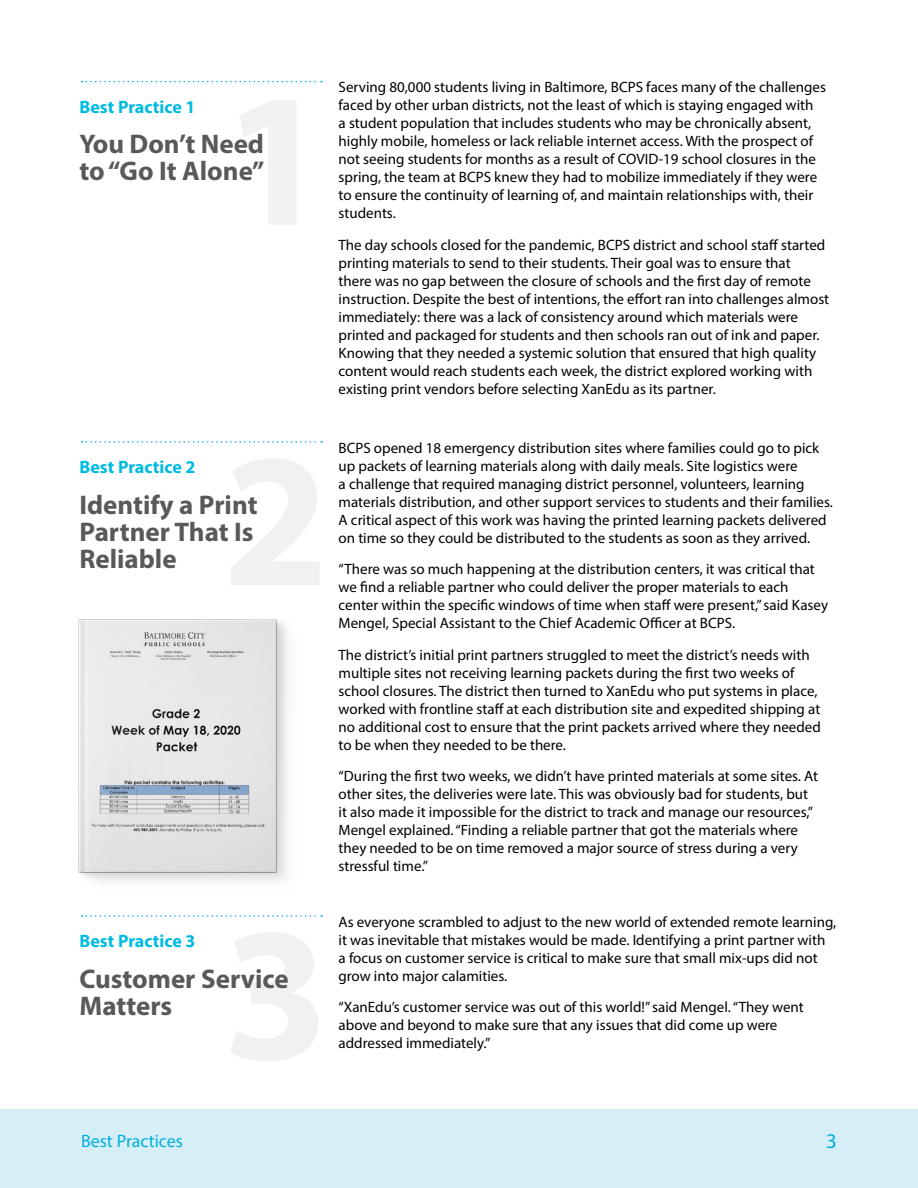
<style>
.page{position:relative;width:918px;height:1188px;background:#fff}
.page>*{position:absolute;margin:0;border:0;box-sizing:border-box;transform-origin:0 0}
.t1{font:700 192.3px "Myriad Pro";color:#58595b}
.t2{font:700 27px/27px "Myriad Pro";color:#58595b}
.t3{font:21px "Myriad Pro";color:#00afdb}
.t4{font:700 18px "Myriad Pro";color:#00bbe1}
.t5{font:18px "Myriad Pro";color:#00afdb}
.t6{font:15px/18px "Myriad Pro";color:#000}
</style>
<div class="page">
<div style="left:0;top:1109px;width:918px;height:79px;background:#d6eff7"></div>
<svg style="left:82px;top:441px;width:240px;height:2px"></svg>
<svg style="left:82px;top:915px;width:240px;height:2px"></svg>
<svg style="left:82px;top:81px;width:240px;height:1px"></svg>
<img style="left:78px;top:619px;width:210px;height:263px">
<h1 class="t1" style="left:223px;top:35px;width:108px">1</h1>
<p class="t4" style="left:80px;top:95px;width:117px">Best Practice 1</p>
<h2 class="t2" style="left:80px;top:130px;width:187px">You Don’t Need to “Go It Alone”</h2>
<h1 class="t1" style="left:223px;top:395px;width:108px">2</h1>
<p class="t4" style="left:80px;top:455px;width:117px">Best Practice 2</p>
<h2 class="t2" style="left:80px;top:490px;width:180px">Identify a Print<br>Partner That Is<br>Reliable</h2>
<h1 class="t1" style="left:223px;top:869px;width:108px">3</h1>
<p class="t4" style="left:80px;top:929px;width:117px">Best Practice 3</p>
<h2 class="t2" style="left:80px;top:964px;width:211px">Customer Service<br>Matters</h2>
<p class="t6" style="left:339px;top:78px;width:489px">Serving 80,000 students living in Baltimore, BCPS faces many of the challenges faced by other urban districts, not the least of which is staying engaged with<br>a student population that includes students who may be chronically absent, highly mobile, homeless or lack reliable internet access. With the prospect of not seeing students for months as a result of COVID-19 school closures in the spring, the team at BCPS knew they had to mobilize immediately if they were to ensure the continuity of learning of, and maintain relationships with, their students.</p>
<p class="t6" style="left:339px;top:236px;width:492px">The day schools closed for the pandemic, BCPS district and school staff started printing materials to send to their students. Their goal was to ensure that<br>there was no gap between the closure of schools and the first day of remote instruction. Despite the best of intentions, the effort ran into challenges almost immediately: there was a lack of consistency around which materials were printed and packaged for students and then schools ran out of ink and paper.<br>Knowing that they needed a systemic solution that ensured that high quality content would reach students each week, the district explored working with existing print vendors before selecting XanEdu as its partner.</p>
<p class="t6" style="left:339px;top:439px;width:496px">BCPS opened 18 emergency distribution sites where families could go to pick up packets of learning materials along with daily meals. Site logistics were<br>a challenge that required managing district personnel, volunteers, learning materials distribution, and other support services to students and their families.<br>A critical aspect of this work was having the printed learning packets delivered on time so they could be distributed to the students as soon as they arrived.</p>
<p class="t6" style="left:339px;top:560px;width:491px">“There was so much happening at the distribution centers, it was critical that we find a reliable partner who could deliver the proper materials to each center within the specific windows of time when staff were present,” said Kasey Mengel, Special Assistant to the Chief Academic Officer at BCPS.</p>
<p class="t6" style="left:339px;top:646px;width:484px">The district’s initial print partners struggled to meet the district’s needs with multiple sites not receiving learning packets during the first two weeks of school closures. The district then turned to XanEdu who put systems in place, worked with frontline staff at each distribution site and expedited shipping at no additional cost to ensure that the print packets arrived where they needed to be when they needed to be there.</p>
<p class="t6" style="left:339px;top:767px;width:481px">“During the first two weeks, we didn’t have printed materials at some sites. At other sites, the deliveries were late. This was obviously bad for students, but it also made it impossible for the district to track and manage our resources,” Mengel explained. “Finding a reliable partner that got the materials where they needed to be on time removed a major source of stress during a very stressful time.”</p>
<p class="t6" style="left:339px;top:913px;width:499px">As everyone scrambled to adjust to the new world of extended remote learning, it was inevitable that mistakes would be made. Identifying a print partner with a focus on customer service is critical to make sure that small mix-ups did not grow into major calamities.</p>
<p class="t6" style="left:339px;top:998px;width:467px">“XanEdu’s customer service was out of this world!” said Mengel. “They went above and beyond to make sure that any issues that did come up were addressed immediately.”</p>
<p class="t5" style="left:81px;top:1130px;width:104px">Best Practices</p>
<h3 class="t3" style="left:826px;top:1128px;width:12px">3</h3>
</div>
